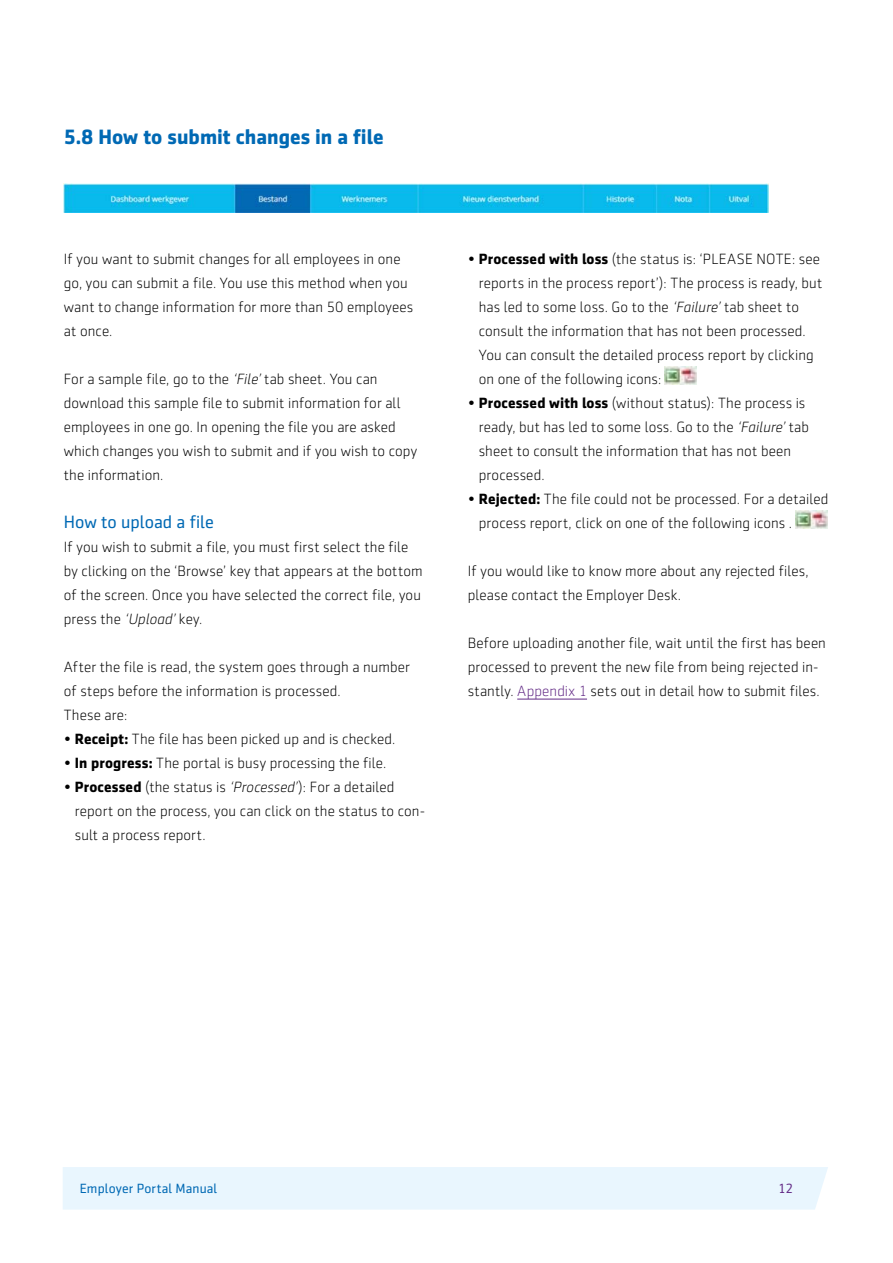
<style>
.page{position:relative;width:893px;height:1263px;background:#fff}
.page>*{position:absolute;margin:0;border:0;box-sizing:border-box;transform-origin:0 0}
.t1{font:700 21px "Sentico Sans DT";color:#0069b4}
.t2{font:18px "Sentico Sans DT";color:#0069b4}
.t3{font:300 15px/24px "Sentico Sans DT";letter-spacing:.01em;color:#000}
.t4{font:13.5px "Sentico Sans DT";letter-spacing:.01em;color:#0069b4}
.t5{font:13.5px "Sentico Sans DT";color:#632b86}
.s1{font-style:italic}
.s2{font-weight:700}
.s3{color:#632b86}
</style>
<div class="page">
<div style="left:63px;top:1167px;width:765px;height:42px;background:#e9f6fe"></div>
<img style="left:64px;top:183px;width:705px;height:30px">
<hr style="left:517px;top:699px;width:70px;height:1px;background:#632b86">
<img style="left:665px;top:366px;width:31px;height:18px">
<img style="left:796px;top:510px;width:31px;height:18px">
<h1 class="t1" style="left:64px;top:125px;width:321px">5.8 How to submit changes in a file</h1>
<p class="t3" style="left:64px;top:247px;width:351px">If you want to submit changes for all employees in one go, you can submit a file. You use this method when you want to change information for more than 50 employees at once.</p>
<p class="t3" style="left:64px;top:367px;width:355px">For a sample file, go to the <span class="s1">‘File’</span> tab sheet. You can download this sample file to submit information for all employees in one go. In opening the file you are asked which changes you wish to submit and if you wish to copy the information.</p>
<p class="t2" style="left:64px;top:512px;width:152px">How to upload a file</p>
<p class="t3" style="left:64px;top:535px;width:360px">If you wish to submit a file, you must first select the file by clicking on the ‘Browse’ key that appears at the bottom of the screen. Once you have selected the correct file, you press the <span class="s1">‘Upload’</span> key.</p>
<p class="t3" style="left:64px;top:655px;width:348px">After the file is read, the system goes through a number of steps before the information is processed.<br>These are:</p>
<p class="t3" style="left:64px;top:727px;width:333px"><span class="s2">• Receipt:</span> The file has been picked up and is checked.</p>
<p class="t3" style="left:64px;top:751px;width:324px"><span class="s2">• In progress:</span> The portal is busy processing the file.</p>
<p class="t3" style="left:75px;top:775px;width:352px;text-indent:-11px"><span class="s2">• Processed</span> (the status is <span class="s1">‘Processed’</span>): For a detailed report on the process, you can click on the status to con&shy;sult a process report.</p>
<p class="t3" style="left:479px;top:247px;width:345px;text-indent:-11px"><span class="s2">• Processed with loss</span> (the status is: ‘PLEASE NOTE: see reports in the process report’): The process is ready, but has led to some loss. Go to the <span class="s1">‘Failure’</span> tab sheet to consult the information that has not been processed.<br>You can consult the detailed process report by clicking on one of the following icons:</p>
<p class="t3" style="left:479px;top:391px;width:332px;text-indent:-11px"><span class="s2">• Processed with loss</span> (without status): The process is ready, but has led to some loss. Go to the <span class="s1">‘Failure’</span> tab sheet to consult the information that has not been processed.</p>
<p class="t3" style="left:479px;top:487px;width:351px;text-indent:-11px"><span class="s2">• Rejected:</span> The file could not be processed. For a detailed process report, click on one of the following icons .</p>
<p class="t3" style="left:468px;top:559px;width:343px">If you would like to know more about any rejected files, please contact the Employer Desk.</p>
<p class="t3" style="left:468px;top:631px;width:360px">Before uploading another file, wait until the first has been processed to prevent the new file from being rejected in&shy;stantly. <span class="s3">Appendix 1</span> sets out in detail how to submit files.</p>
<p class="t4" style="left:80px;top:1181px;width:139px">Employer Portal Manual</p>
<p class="t5" style="left:778px;top:1181px;width:17px">12</p>
</div>
